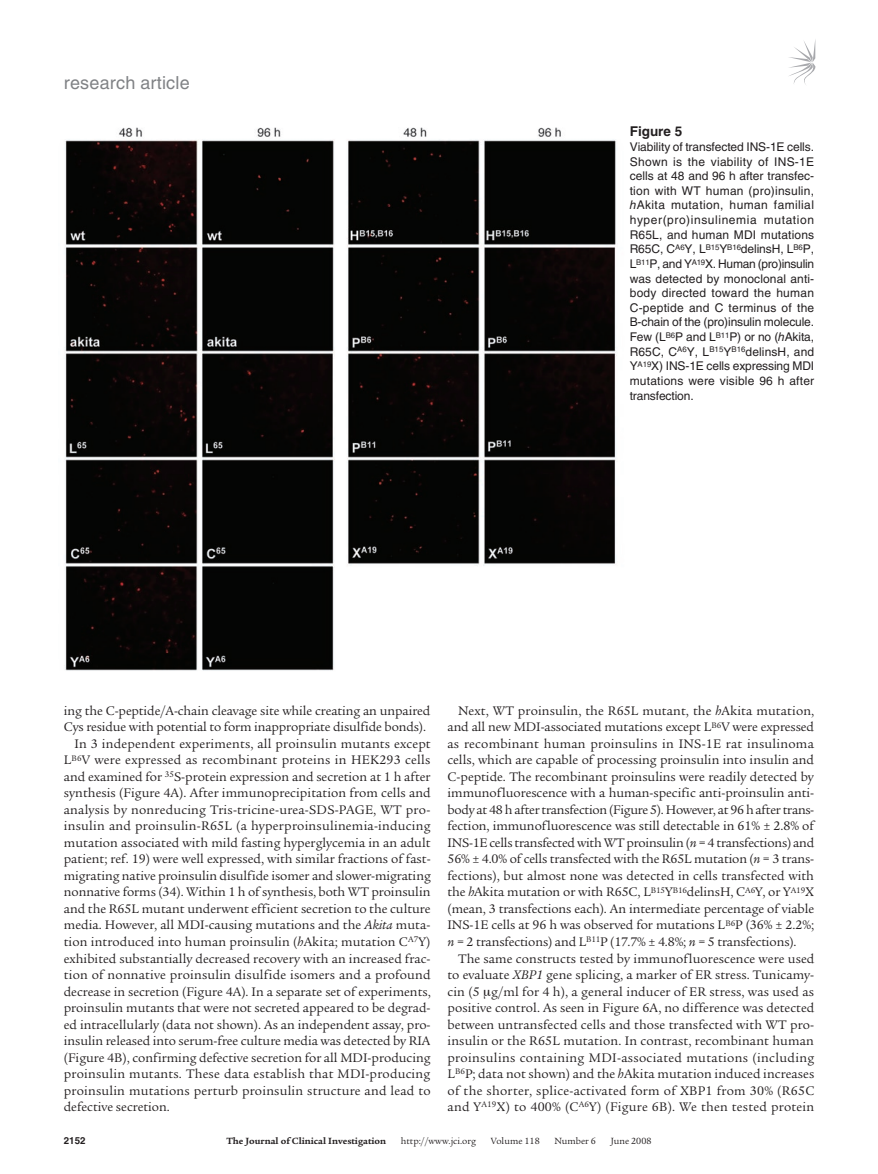
<style>
.page{position:relative;width:878px;height:1174px;background:#fff}
.page>*{position:absolute;margin:0;border:0;box-sizing:border-box;transform-origin:0 0}
.t1{font:18px "Helvetica LT Std";letter-spacing:.01em;color:#808285}
.t2{font:13.5px/16.5px "Legacy Serif Std";color:#231f20;text-align:justify}
.t3{font:13.5px "Legacy Serif Std";letter-spacing:.02em;color:#231f20}
.t4{font:700 13.5px "Helvetica LT Std";color:#231f20}
.t5{font:12px/14.7px "Helvetica LT Std";letter-spacing:.015em;color:#231f20;text-align:justify}
.t6{font:9.75px "Legacy Serif Std";color:#231f20}
.t7{font:700 9.75px "Legacy Serif Std";color:#231f20}
.t8{font:700 9.75px "Helvetica LT Std";color:#231f20}
.s1{font-style:italic}
</style>
<div class="page">
<svg style="left:789px;top:41px;width:26px;height:44px"></svg>
<img style="left:64px;top:127px;width:553px;height:544px">
<h1 class="t1" style="left:64px;top:72px;width:127px">research article</h1>
<p class="t4" style="left:629px;top:123px;width:54px">Figure 5</p>
<p class="t5" style="left:629px;top:139px;width:186px">Viability of transfected INS-1E cells.<br>Shown is the viability of INS-1E cells at 48 and 96 h after transfec&shy;tion with WT human (pro)insulin, <span class="s1">h</span>Akita mutation, human familial hyper(pro)insulinemia mutation R65L, and human MDI mutations R65C, C<sup>A6</sup>Y, L<sup>B15</sup>Y<sup>B16</sup>delinsH, L<sup>B6</sup>P, L<sup>B11</sup>P, and Y<sup>A19</sup>X. Human (pro)insulin was detected by monoclonal anti&shy;body directed toward the human C-peptide and C terminus of the B-chain of the (pro)insulin molecule.<br>Few (L<sup>B6</sup>P and L<sup>B11</sup>P) or no (<span class="s1">h</span>Akita, R65C, C<sup>A6</sup>Y, L<sup>B15</sup>Y<sup>B16</sup>delinsH, and Y<sup>A19</sup>X) INS-1E cells expressing MDI mutations were visible 96 h after transfection.</p>
<p class="t2" style="left:64px;top:702px;width:368px">ing the C-peptide/A-chain cleavage site while creating an unpaired</p>
<p class="t2" style="left:64px;top:719px;width:364px">Cys residue with potential to form inappropriate disulfide bonds).</p>
<p class="t2" style="left:74px;top:735px;width:358px">In 3 independent experiments, all proinsulin mutants except</p>
<p class="t3" style="left:64px;top:752px;width:368px">L<sup>B6</sup>V were expressed as recombinant proteins in HEK293 cells</p>
<p class="t2" style="left:64px;top:768px;width:368px">and examined for <sup>35</sup>S-protein expression and secretion at 1 h after</p>
<p class="t2" style="left:64px;top:785px;width:368px">synthesis (Figure 4A). After immunoprecipitation from cells and</p>
<p class="t2" style="left:64px;top:801px;width:368px">analysis by nonreducing Tris-tricine-urea-SDS-PAGE, WT pro-</p>
<p class="t2" style="left:64px;top:818px;width:368px">insulin and proinsulin-R65L (a hyperproinsulinemia-inducing</p>
<p class="t2" style="left:64px;top:834px;width:368px">mutation associated with mild fasting hyperglycemia in an adult</p>
<p class="t2" style="left:64px;top:851px;width:368px">patient; ref. 19) were well expressed, with similar fractions of fast-</p>
<p class="t2" style="left:64px;top:867px;width:368px">migrating native proinsulin disulfide isomer and slower-migrating</p>
<p class="t2" style="left:64px;top:884px;width:368px">nonnative forms (34). Within 1 h of synthesis, both WT proinsulin</p>
<p class="t2" style="left:64px;top:900px;width:368px">and the R65L mutant underwent efficient secretion to the culture</p>
<p class="t2" style="left:64px;top:917px;width:368px">media. However, all MDI-causing mutations and the <span class="s1">Akita</span> muta-</p>
<p class="t2" style="left:64px;top:933px;width:368px">tion introduced into human proinsulin (<span class="s1">h</span>Akita; mutation C<sup>A7</sup>Y)</p>
<p class="t2" style="left:64px;top:950px;width:368px">exhibited substantially decreased recovery with an increased frac-</p>
<p class="t2" style="left:64px;top:966px;width:368px">tion of nonnative proinsulin disulfide isomers and a profound</p>
<p class="t2" style="left:64px;top:983px;width:368px">decrease in secretion (Figure 4A). In a separate set of experiments,</p>
<p class="t2" style="left:64px;top:999px;width:368px">proinsulin mutants that were not secreted appeared to be degrad-</p>
<p class="t2" style="left:64px;top:1016px;width:368px">ed intracellularly (data not shown). As an independent assay, pro-</p>
<p class="t2" style="left:64px;top:1032px;width:368px">insulin released into serum-free culture media was detected by RIA</p>
<p class="t2" style="left:64px;top:1049px;width:368px">(Figure 4B), confirming defective secretion for all MDI-producing</p>
<p class="t2" style="left:64px;top:1065px;width:368px">proinsulin mutants. These data establish that MDI-producing</p>
<p class="t2" style="left:64px;top:1082px;width:368px">proinsulin mutations perturb proinsulin structure and lead to</p>
<p class="t2" style="left:64px;top:1098px;width:108px">defective secretion.</p>
<p class="t2" style="left:447px;top:702px;width:368px;text-indent:11px">Next, WT proinsulin, the R65L mutant, the <span class="s1">h</span>Akita mutation, and all new MDI-associated mutations except L<sup>B6</sup>V were expressed as recombinant human proinsulins in INS-1E rat insulinoma cells, which are capable of processing proinsulin into insulin and C-peptide. The recombinant proinsulins were readily detected by immunofluorescence with a human-specific anti-proinsulin anti&shy;body at 48 h after transfection (Figure 5). However, at 96 h after trans&shy;fection, immunofluorescence was still detectable in 61% ± 2.8% of INS-1E cells transfected with WT proinsulin (<span class="s1">n</span> = 4 transfections) and 56% ± 4.0% of cells transfected with the R65L mutation (<span class="s1">n</span> = 3 trans&shy;fections), but almost none was detected in cells transfected with the <span class="s1">h</span>Akita mutation or with R65C, L<sup>B15</sup>Y<sup>B16</sup>delinsH, C<sup>A6</sup>Y, or Y<sup>A19</sup>X (mean, 3 transfections each). An intermediate percentage of viable INS-1E cells at 96 h was observed for mutations L<sup>B6</sup>P (36% ± 2.2%; <span class="s1">n</span> = 2 transfections) and L<sup>B11</sup>P (17.7% ± 4.8%; <span class="s1">n</span> = 5 transfections).</p>
<p class="t2" style="left:447px;top:950px;width:368px;text-indent:11px">The same constructs tested by immunofluorescence were used to evaluate <span class="s1">XBP1</span> gene splicing, a marker of ER stress. Tunicamy&shy;cin (5 g/ml for 4 h), a general inducer of ER stress, was used as positive control. As seen in Figure 6A, no difference was detected between untransfected cells and those transfected with WT pro&shy;insulin or the R65L mutation. In contrast, recombinant human proinsulins containing MDI-associated mutations (including L<sup>B6</sup>P; data not shown) and the <span class="s1">h</span>Akita mutation induced increases of the shorter, splice-activated form of XBP1 from 30% (R65C and Y<sup>A19</sup>X) to 400% (C<sup>A6</sup>Y) (Figure 6B). We then tested protein</p>
<p class="t8" style="left:64px;top:1134px;width:23px">2152</p>
<p class="t7" style="left:226px;top:1135px;width:161px">The Journal of Clinical Investigation</p>
<p class="t6" style="left:401px;top:1135px;width:77px">http://www.jci.org</p>
<p class="t6" style="left:490px;top:1135px;width:50px">Volume 118</p>
<p class="t6" style="left:554px;top:1135px;width:43px">Number 6</p>
<p class="t6" style="left:610px;top:1135px;width:42px">June 2008</p>
</div>
